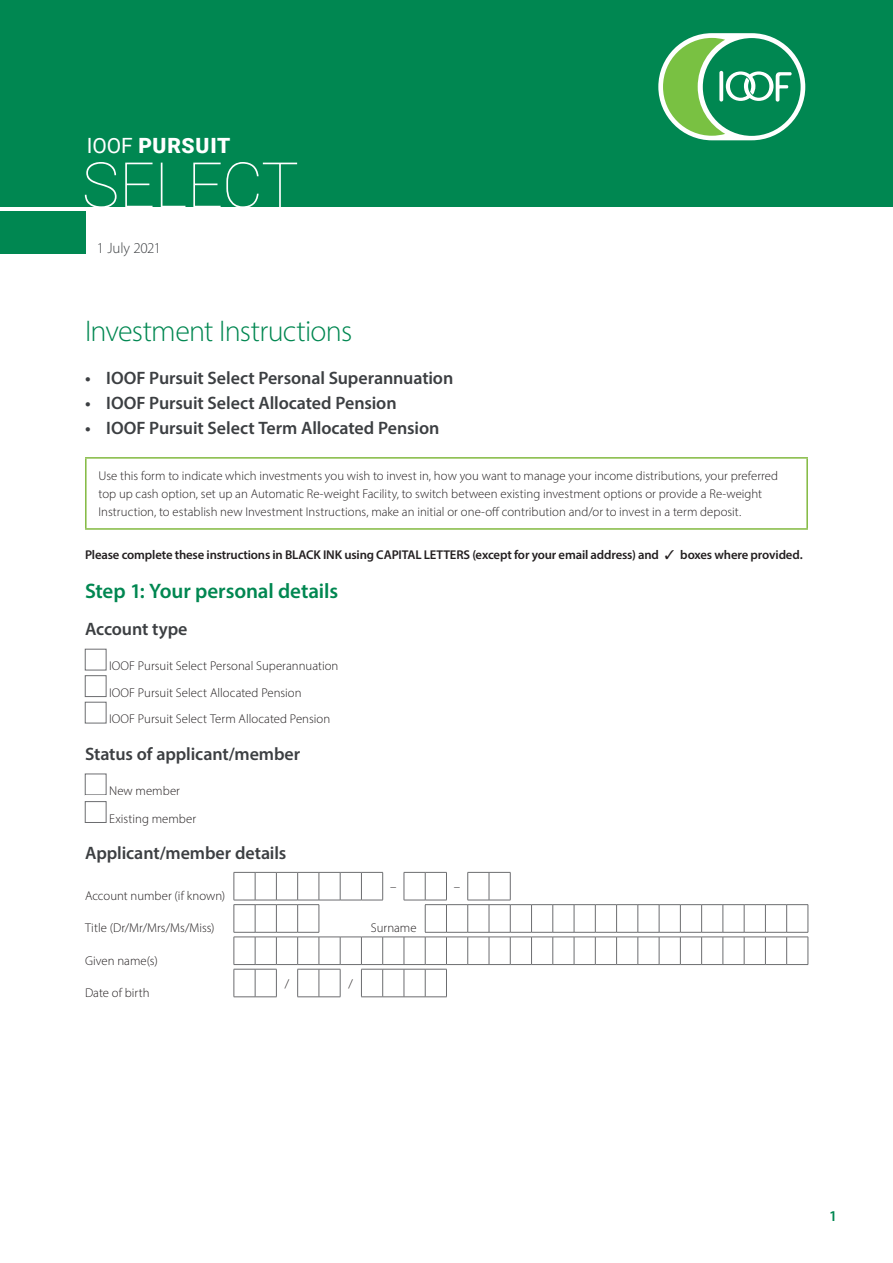
<style>
.page{position:relative;width:893px;height:1263px;background:#fff}
.page>*{position:absolute;margin:0;border:0;box-sizing:border-box;transform-origin:0 0}
.t1{font:100 63px "Roboto";letter-spacing:-.005em;color:#fff}
._00A_Form_header{font:300 30px "Myriad Pro";letter-spacing:-.025em;color:#008751}
._01_Subhead_1{font:600 21px "Myriad Pro";letter-spacing:-.005em;color:#008751}
.t2{font:900 21px "Roboto";letter-spacing:.035em;color:#fff}
._02_Subhead_2{font:600 18px "Myriad Pro";letter-spacing:-.005em;color:#3c3f42}
._05_Date{font:300 15px "Myriad Pro";letter-spacing:-.01em;color:#3c3f42}
.t3{font:600 15px "Myriad Pro";color:#008751}
._07A_Form_body_copy{font:300 12.75px/18px "Myriad Pro";letter-spacing:.005em;color:#231f20}
._07A_Form_body_copy-2{font:600 12.75px "Myriad Pro";letter-spacing:-.01em;color:#231f20}
._07B_Form_box_title{font:300 12.75px "Myriad Pro";color:#231f20}
.s1{font-weight:400}
</style>
<div class="page">
<div style="left:0;top:211px;width:86px;height:42px;background:#008751"></div>
<div style="left:0;top:0;width:893px;height:207px;background:#008751"></div>
<div style="left:658px;top:33px;width:147px;height:107px;background:#fff;border-radius:54px"></div>
<div style="left:703px;top:38px;width:98px;height:98px;background:#008751;border-radius:50%"></div>
<svg style="left:663px;top:38px;width:129px;height:98px"></svg>
<hr style="left:85px;top:457px;width:723px;height:2px;background:#82b940">
<hr style="left:85px;top:459px;width:2px;height:69px;background:#82b940">
<hr style="left:806px;top:459px;width:2px;height:69px;background:#82b940">
<hr style="left:85px;top:528px;width:723px;height:2px;background:#82b940">
<div style="left:85px;top:649px;width:21px;height:21px;background:#fff;border:1px solid #6c6d70"></div>
<div style="left:85px;top:675px;width:21px;height:22px;background:#fff;border:1px solid #6c6d70"></div>
<div style="left:85px;top:702px;width:21px;height:21px;background:#fff;border:1px solid #6c6d70"></div>
<div style="left:85px;top:774px;width:21px;height:21px;background:#fff;border:1px solid #6c6d70"></div>
<div style="left:85px;top:801px;width:21px;height:22px;background:#fff;border:1px solid #6c6d70"></div>
<svg style="left:233px;top:872px;width:576px;height:125px"></svg>
<h3 class="t2" style="left:87px;top:131px;width:145px"><span class="s1">IOOF</span> PURSUIT</h3>
<h1 class="t1" style="left:82px;top:141px;width:218px">SELECT</h1>
<p class="_05_Date" style="left:97px;top:239px;width:66px">1 July 2021</p>
<p class="_00A_Form_header" style="left:85px;top:313px;width:269px">Investment Instructions</p>
<p class="_02_Subhead_2" style="left:85px;top:366px;width:370px">• IOOF Pursuit Select Personal Superannuation</p>
<p class="_02_Subhead_2" style="left:85px;top:391px;width:313px">• IOOF Pursuit Select Allocated Pension</p>
<p class="_02_Subhead_2" style="left:85px;top:417px;width:356px">• IOOF Pursuit Select Term Allocated Pension</p>
<p class="_07A_Form_body_copy" style="left:99px;top:467px;width:681px">Use this form to indicate which investments you wish to invest in, how you want to manage your income distributions, your preferred top up cash option, set up an Automatic Re-weight Facility, to switch between existing investment options or provide a Re-weight<br>Instruction, to establish new Investment Instructions, make an initial or one-off contribution and/or to invest in a term deposit.</p>
<p class="_07A_Form_body_copy-2" style="left:85px;top:546px;width:719px">Please complete these instructions in BLACK INK using CAPITAL LETTERS (except for your email address) and ✓ boxes where provided.</p>
<p class="_01_Subhead_1" style="left:85px;top:578px;width:255px">Step 1: Your personal details</p>
<p class="_02_Subhead_2" style="left:85px;top:618px;width:104px">Account type</p>
<p class="_07A_Form_body_copy" style="left:109px;top:657px;width:231px">IOOF Pursuit Select Personal Superannuation</p>
<p class="_07A_Form_body_copy" style="left:109px;top:683px;width:194px">IOOF Pursuit Select Allocated Pension</p>
<p class="_07A_Form_body_copy" style="left:109px;top:710px;width:223px">IOOF Pursuit Select Term Allocated Pension</p>
<p class="_02_Subhead_2" style="left:85px;top:742px;width:217px">Status of applicant/member</p>
<p class="_07A_Form_body_copy" style="left:109px;top:782px;width:72px">New member</p>
<p class="_07A_Form_body_copy" style="left:109px;top:809px;width:89px">Existing member</p>
<p class="_02_Subhead_2" style="left:85px;top:842px;width:203px">Applicant/member details</p>
<p class="_07B_Form_box_title" style="left:85px;top:888px;width:142px">Account number (if known)</p>
<p class="_07A_Form_body_copy" style="left:390px;top:878px;width:8px">–</p>
<p class="_07A_Form_body_copy" style="left:454px;top:878px;width:8px">–</p>
<p class="_07A_Form_body_copy" style="left:85px;top:919px;width:131px">Title (Dr/Mr/Mrs/Ms/Miss)</p>
<p class="_07A_Form_body_copy" style="left:371px;top:919px;width:47px">Surname</p>
<p class="_07A_Form_body_copy" style="left:85px;top:951px;width:74px">Given name(s)</p>
<p class="_07A_Form_body_copy" style="left:85px;top:983px;width:66px">Date of birth</p>
<p class="_07A_Form_body_copy" style="left:285px;top:974px;width:6px">/</p>
<p class="_07A_Form_body_copy" style="left:349px;top:974px;width:6px">/</p>
<p class="t3" style="left:829px;top:1206px;width:10px">1</p>
</div>
